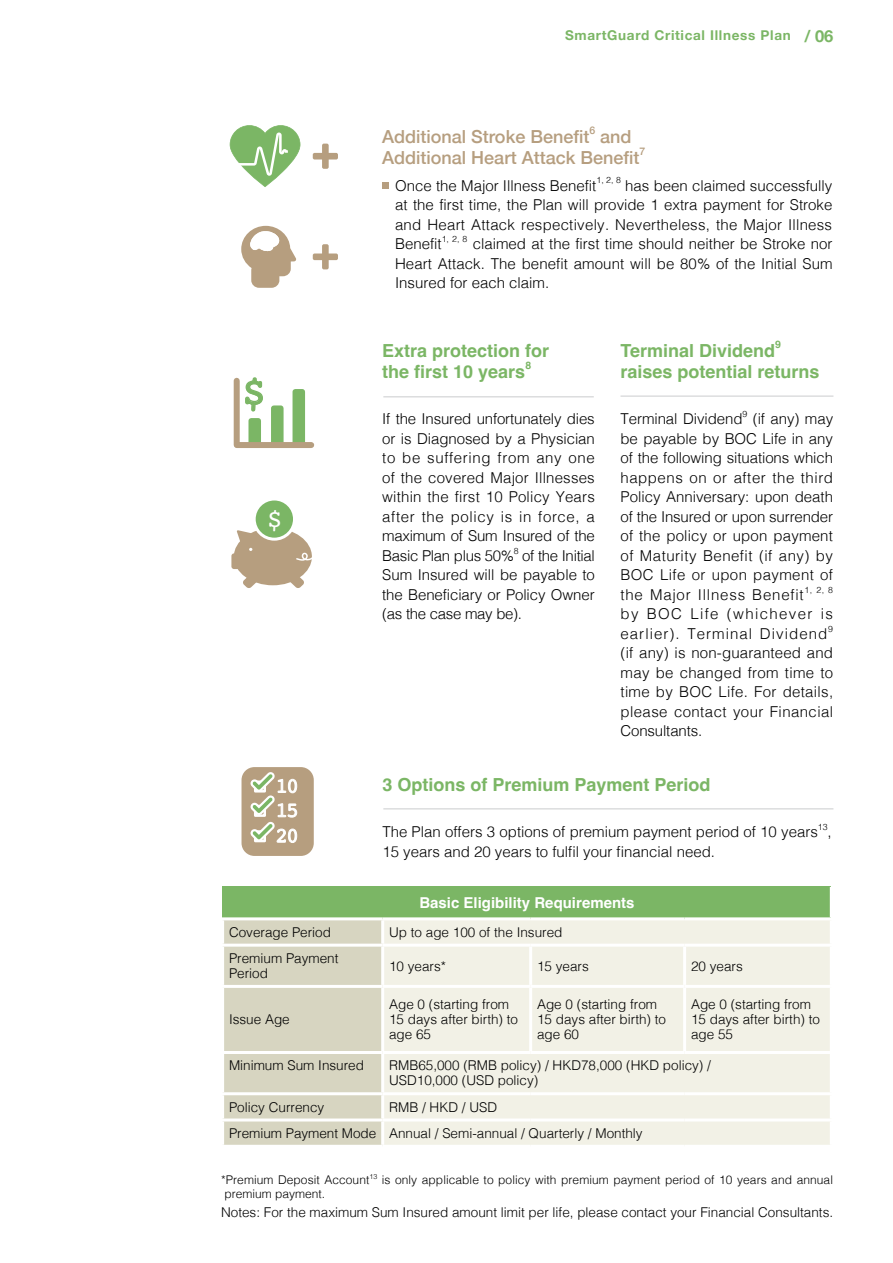
<style>
.page{position:relative;width:893px;height:1263px;background:#fff}
.page>*{position:absolute;margin:0;border:0;box-sizing:border-box;transform-origin:0 0}
.t1{font:41.7px "Courier";color:#7bb665}
.t2{font:26.85px "Courier";color:#fff}
.t3{font:700 18px/21px "Helvetica";color:#7bb665}
.t4{font:500 18px/21px "Helvetica Neue";color:#b69e7f}
.t5{font:300 15px/19.5px "Helvetica";color:#000;text-align:justify}
.t6{font:300 15px/19.5px "Helvetica";letter-spacing:.07em;color:#000}
.t7{font:700 15px "Helvetica";color:#fff}
.t8{font:300 13.5px/15px "Helvetica";color:#000}
.t9{font:700 13.5px "Helvetica Neue";letter-spacing:.05em;color:#7bb665}
.t10{font:300 12px "Helvetica";letter-spacing:.005em;color:#000}
.t11{font:500 10.5px "Helvetica Neue";color:#b69e7f}
.t12{font:700 10.5px "Helvetica";color:#7bb665}
.t13{font:300 8.7px "Helvetica";color:#000}
.t14{font:300 7.05px "Helvetica";color:#000}
.s1{font-size:16.5px}
</style>
<div class="page">
<svg style="left:230px;top:125px;width:70px;height:62px"></svg>
<svg style="left:241px;top:226px;width:55px;height:62px"></svg>
<div style="left:322px;top:144px;width:7px;height:25px;background:#b69e7f;border-radius:2px"></div>
<div style="left:313px;top:153px;width:25px;height:6px;background:#b69e7f;border-radius:2px"></div>
<div style="left:322px;top:244px;width:7px;height:25px;background:#b69e7f;border-radius:2px"></div>
<div style="left:313px;top:253px;width:25px;height:7px;background:#b69e7f;border-radius:2px"></div>
<svg style="left:233px;top:377px;width:82px;height:71px"></svg>
<div style="left:234px;top:528px;width:78px;height:57px;background:#b69e7f;border-radius:50%"></div>
<svg style="left:243px;top:575px;width:15px;height:13px"></svg>
<svg style="left:289px;top:574px;width:15px;height:14px"></svg>
<svg style="left:237px;top:530px;width:17px;height:21px"></svg>
<div style="left:231px;top:553px;width:9px;height:16px;background:#b69e7f;border-radius:3px"></div>
<svg style="left:296px;top:553px;width:16px;height:8px"></svg>
<svg style="left:253px;top:497px;width:43px;height:44px"></svg>
<div style="left:242px;top:767px;width:72px;height:89px;background:#b69e7f;border-radius:13px"></div>
<svg style="left:251px;top:772px;width:46px;height:71px"></svg>
<div style="left:382px;top:182px;width:7px;height:7px;background:#b69e7f"></div>
<hr style="left:383px;top:808px;width:450px;height:1px;background:#dcddde">
<hr style="left:383px;top:396px;width:211px;height:1px;background:#dcddde">
<hr style="left:620px;top:395px;width:213px;height:2px;background:#dcddde">
<div style="left:223px;top:887px;width:608px;height:32px;background:#7bb665"></div>
<div style="left:224px;top:920px;width:157px;height:225px;background:#d7d5c1"></div>
<div style="left:384px;top:920px;width:446px;height:225px;background:#f2f1e6"></div>
<hr style="left:830px;top:887px;width:3px;height:30px;background:#fff">
<hr style="left:221px;top:944px;width:162px;height:3px;background:#fff">
<hr style="left:383px;top:944px;width:148px;height:3px;background:#fff">
<hr style="left:531px;top:944px;width:154px;height:3px;background:#fff">
<hr style="left:529px;top:947px;width:3px;height:38px;background:#fff">
<hr style="left:685px;top:944px;width:148px;height:3px;background:#fff">
<hr style="left:683px;top:947px;width:3px;height:38px;background:#fff">
<hr style="left:383px;top:917px;width:148px;height:3px;background:#fff">
<hr style="left:531px;top:917px;width:154px;height:3px;background:#fff">
<hr style="left:685px;top:917px;width:148px;height:3px;background:#fff">
<hr style="left:221px;top:985px;width:162px;height:3px;background:#fff">
<hr style="left:221px;top:917px;width:162px;height:3px;background:#fff">
<hr style="left:383px;top:985px;width:148px;height:3px;background:#fff">
<hr style="left:531px;top:985px;width:154px;height:3px;background:#fff">
<hr style="left:529px;top:988px;width:3px;height:63px;background:#fff">
<hr style="left:685px;top:985px;width:148px;height:3px;background:#fff">
<hr style="left:683px;top:988px;width:3px;height:63px;background:#fff">
<hr style="left:221px;top:1051px;width:162px;height:3px;background:#fff">
<hr style="left:383px;top:1051px;width:148px;height:3px;background:#fff">
<hr style="left:531px;top:1051px;width:154px;height:3px;background:#fff">
<hr style="left:685px;top:1051px;width:148px;height:3px;background:#fff">
<hr style="left:221px;top:1092px;width:162px;height:3px;background:#fff">
<hr style="left:383px;top:1092px;width:148px;height:3px;background:#fff">
<hr style="left:531px;top:1092px;width:154px;height:3px;background:#fff">
<hr style="left:685px;top:1092px;width:148px;height:3px;background:#fff">
<hr style="left:221px;top:1118px;width:162px;height:3px;background:#fff">
<hr style="left:383px;top:1118px;width:148px;height:3px;background:#fff">
<hr style="left:531px;top:1118px;width:154px;height:3px;background:#fff">
<hr style="left:685px;top:1118px;width:148px;height:3px;background:#fff">
<p class="t9" style="left:565px;top:25px;width:270px">SmartGuard Critical Illness Plan <span class="s1">/ 06</span></p>
<p class="t4" style="left:382px;top:124px;width:209px">Additional Stroke Benefit</p>
<p class="t11" style="left:589px;top:122px;width:7px">6</p>
<p class="t4" style="left:382px;top:124px;width:259px;text-indent:218px">and<br>Additional Heart Attack Benefit</p>
<p class="t11" style="left:639px;top:143px;width:7px">7</p>
<h1 class="t1" style="left:242px;top:360px;width:27px">$</h1>
<h2 class="t2" style="left:267px;top:499px;width:18px">$</h2>
<p class="t5" style="left:395px;top:175px;width:203px">Once the Major Illness Benefit</p>
<p class="t13" style="left:596px;top:173px;width:26px">1, 2, 8</p>
<p class="t5" style="left:395px;top:175px;width:439px;text-indent:230px">has been claimed successfully at the first time, the Plan will provide 1 extra payment for Stroke and Heart Attack respectively. Nevertheless, the Major Illness Benefit</p>
<p class="t13" style="left:442px;top:231px;width:27px">1, 2, 8</p>
<p class="t5" style="left:395px;top:233px;width:439px;text-indent:78px">claimed at the first time should neither be Stroke nor Heart Attack. The benefit amount will be 80% of the Initial Sum Insured for each claim.</p>
<p class="t3" style="left:382px;top:342px;width:169px">Extra protection for the first 10 years</p>
<p class="t12" style="left:525px;top:359px;width:7px">8</p>
<p class="t5" style="left:382px;top:408px;width:214px">If the Insured unfortunately dies or is Diagnosed by a Physician to be suffering from any one of the covered Major Illnesses within the first 10 Policy Years after the policy is in force, a maximum of Sum Insured of the Basic Plan plus 50%</p>
<p class="t13" style="left:514px;top:543px;width:6px">8</p>
<p class="t5" style="left:382px;top:545px;width:214px;text-indent:140px">of the Initial Sum Insured will be payable to the Beneficiary or Policy Owner (as the case may be).</p>
<p class="t3" style="left:620px;top:342px;width:156px">Terminal Dividend</p>
<p class="t12" style="left:775px;top:338px;width:7px">9</p>
<p class="t3" style="left:620px;top:363px;width:201px">raises potential returns</p>
<p class="t5" style="left:620px;top:408px;width:124px">Terminal Dividend</p>
<p class="t13" style="left:742px;top:406px;width:6px">9</p>
<p class="t5" style="left:620px;top:408px;width:214px;text-indent:132px">(if any) may be payable by BOC Life in any of the following situations which happens on or after the third Policy Anniversary: upon death of the Insured or upon surrender of the policy or upon payment of Maturity Benefit (if any) by BOC Life or upon payment of the Major Illness Benefit</p>
<p class="t13" style="left:804px;top:582px;width:30px">1, 2, 8</p>
<p class="t6" style="left:620px;top:603px;width:214px">by BOC Life (whichever is earlier). Terminal Dividend</p>
<p class="t13" style="left:828px;top:621px;width:6px">9</p>
<p class="t5" style="left:620px;top:642px;width:214px">(if any) is non-guaranteed and may be changed from time to time by BOC Life. For details, please contact your Financial Consultants.</p>
<p class="t3" style="left:382px;top:776px;width:330px">3 Options of Premium Payment Period</p>
<p class="t5" style="left:382px;top:821px;width:437px">The Plan offers 3 options of premium payment period of 10 years</p>
<p class="t13" style="left:818px;top:819px;width:11px">13</p>
<p class="t5" style="left:828px;top:821px;width:6px">,</p>
<p class="t5" style="left:382px;top:840px;width:334px">15 years and 20 years to fulfil your financial need.</p>
<p class="t7" style="left:419px;top:894px;width:217px">Basic Eligibility Requirements</p>
<p class="t8" style="left:229px;top:923px;width:104px">Coverage Period</p>
<p class="t8" style="left:389px;top:923px;width:175px">Up to age 100 of the Insured</p>
<p class="t8" style="left:229px;top:950px;width:111px">Premium Payment<br>Period</p>
<p class="t8" style="left:389px;top:957px;width:59px">10 years*</p>
<p class="t8" style="left:537px;top:957px;width:53px">15 years</p>
<p class="t8" style="left:691px;top:957px;width:53px">20 years</p>
<p class="t8" style="left:229px;top:1011px;width:62px">Issue Age</p>
<p class="t8" style="left:389px;top:996px;width:131px">Age 0 (starting from<br>15 days after birth) to age 65</p>
<p class="t8" style="left:537px;top:996px;width:131px">Age 0 (starting from<br>15 days after birth) to age 60</p>
<p class="t8" style="left:691px;top:996px;width:131px">Age 0 (starting from<br>15 days after birth) to age 55</p>
<p class="t8" style="left:229px;top:1057px;width:137px">Minimum Sum Insured</p>
<p class="t8" style="left:389px;top:1057px;width:323px">RMB65,000 (RMB policy) / HKD78,000 (HKD policy) /<br>USD10,000 (USD policy)</p>
<p class="t8" style="left:229px;top:1098px;width:97px">Policy Currency</p>
<p class="t8" style="left:229px;top:1093px;width:415px;line-height:26.2px;text-indent:160px">RMB / HKD / USD<br>Premium Payment Mode Annual / Semi-annual / Quarterly / Monthly</p>
<p class="t10" style="left:221px;top:1170px;width:150px">*Premium Deposit Account</p>
<p class="t14" style="left:369px;top:1170px;width:9px">13</p>
<p class="t10" style="left:382px;top:1170px;width:453px">is only applicable to policy with premium payment period of 10 years and annual</p>
<p class="t10" style="left:224px;top:1183px;width:102px">premium payment.</p>
<p class="t8" style="left:221px;top:1203px;width:614px">Notes: For the maximum Sum Insured amount limit per life, please contact your Financial Consultants.</p>
</div>
